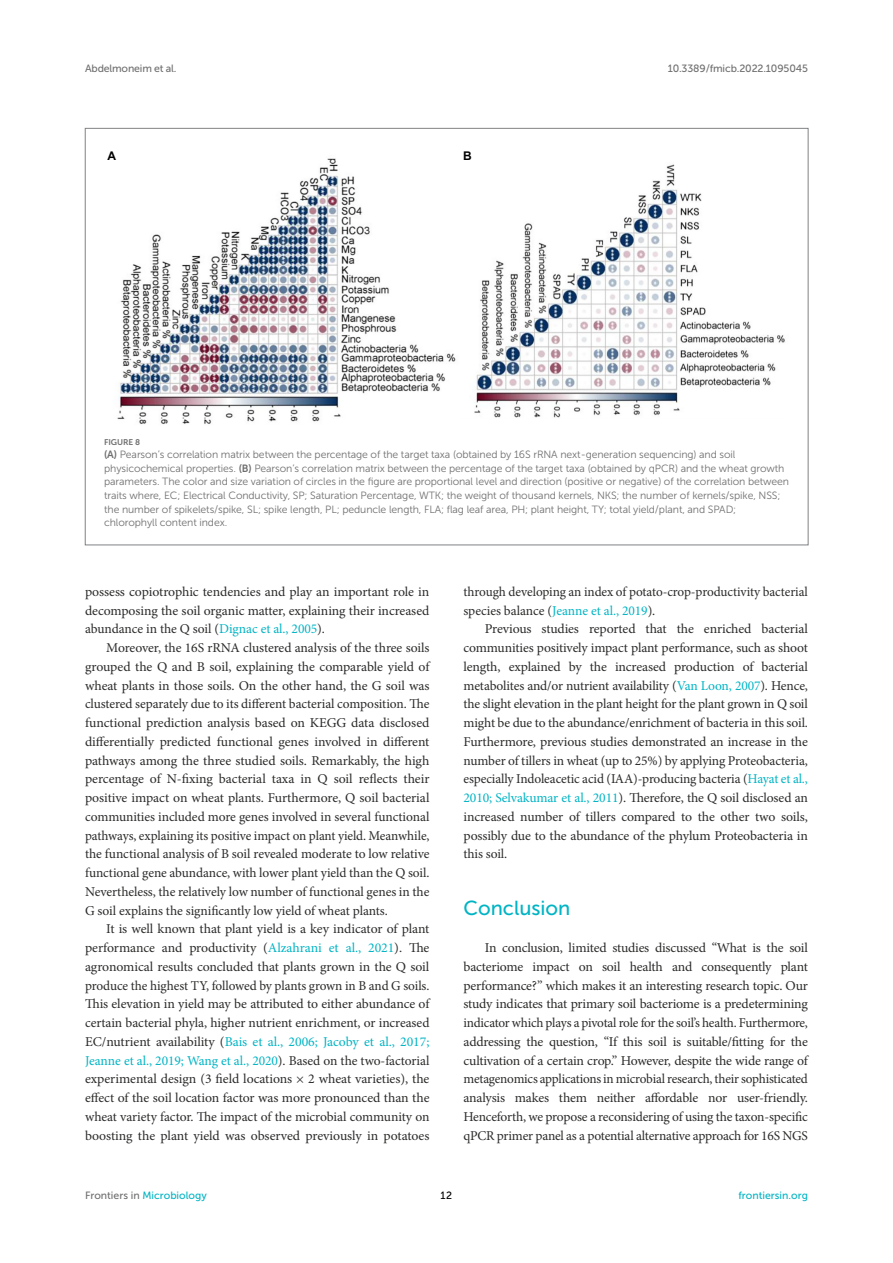
<style>
.page{position:relative;width:893px;height:1263px;background:#fff}
.page>*{position:absolute;margin:0;border:0;box-sizing:border-box;transform-origin:0 0}
.HEAD_1{font:20.25px "Museo Sans 500";color:#00b4c4}
.TEXT{font:13.5px/18.8px "Minion Pro";letter-spacing:-.005em;color:#2b2b2a;text-align:justify}
.TEXT_FLUSH{font:13.5px/18.8px "Minion Pro";letter-spacing:-.02em;color:#2b2b2a;text-align:justify}
.t1{font:700 12px "Arial";color:#000}
.FIG_LEG{font:10.5px/13.5px "Museo Sans 300";letter-spacing:-.01em;color:#706f70}
.t2{font:10.5px "Museo Sans 500";letter-spacing:-.015em;color:#706f70}
.t3{font:10.5px "Museo Sans 500";color:#00b4c4}
.t4{font:10.5px "Museo Sans 500";color:#000}
.FIG_HD{font:8.25px "Museo Sans 700";letter-spacing:-.01em;color:#706f70}
.s1{font-family:"Museo Sans 700"}
.s2{color:#00b4c4}
.s3{color:#706f70}
</style>
<div class="page">
<img style="left:117px;top:158px;width:668px;height:266px">
<p class="t2" style="left:85px;top:63px;width:93px">Abdelmoneim et al.</p>
<p class="t2" style="left:668px;top:63px;width:142px">10.3389/fmicb.2022.1095045</p>
<p class="t1" style="left:108px;top:147px;width:10px">A</p>
<p class="t1" style="left:463px;top:147px;width:10px">B</p>
<p class="FIG_HD" style="left:104px;top:437px;width:37px">FIGURE 8</p>
<p class="FIG_LEG" style="left:104px;top:448px;width:686px"><span class="s1">(A)</span> Pearson’s correlation matrix between the percentage of the target taxa (obtained by 16S rRNA next-generation sequencing) and soil physicochemical properties. <span class="s1">(B)</span> Pearson’s correlation matrix between the percentage of the target taxa (obtained by qPCR) and the wheat growth parameters. The color and size variation of circles in the figure are proportional level and direction (positive or negative) of the correlation between traits where, EC; Electrical Conductivity, SP; Saturation Percentage, WTK; the weight of thousand kernels, NKS; the number of kernels/spike, NSS; the number of spikelets/spike, SL; spike length, PL; peduncle length, FLA; flag leaf area, PH; plant height, TY; total yield/plant, and SPAD; chlorophyll content index.</p>
<p class="TEXT" style="left:85px;top:582px;width:346px">possess copiotrophic tendencies and play an important role in decomposing the soil organic matter, explaining their increased abundance in the Q soil (<span class="s2">Dignac et al., 2005</span>).</p>
<p class="TEXT" style="left:85px;top:638px;width:346px;text-indent:21px">Moreover, the 16S rRNA clustered analysis of the three soils grouped the Q and B soil, explaining the comparable yield of wheat plants in those soils. On the other hand, the G soil was clustered separately due to its different bacterial composition. The functional prediction analysis based on KEGG data disclosed differentially predicted functional genes involved in different pathways among the three studied soils. Remarkably, the high percentage of N-fixing bacterial taxa in Q soil reflects their positive impact on wheat plants. Furthermore, Q soil bacterial communities included more genes involved in several functional pathways, explaining its positive impact on plant yield. Meanwhile, the functional analysis of B soil revealed moderate to low relative functional gene abundance, with lower plant yield than the Q soil.<br>Nevertheless, the relatively low number of functional genes in the G soil explains the significantly low yield of wheat plants.</p>
<p class="TEXT" style="left:85px;top:920px;width:346px;text-indent:21px">It is well known that plant yield is a key indicator of plant performance and productivity (<span class="s2">Alzahrani et al., 2021</span>). The agronomical results concluded that plants grown in the Q soil produce the highest TY, followed by plants grown in B and G soils.<br>This elevation in yield may be attributed to either abundance of certain bacterial phyla, higher nutrient enrichment, or increased EC/nutrient availability (<span class="s2">Bais et al., 2006; Jacoby et al., 2017; Jeanne et al., 2019; Wang et al., 2020</span>). Based on the two-factorial experimental design (3 field locations × 2 wheat varieties), the effect of the soil location factor was more pronounced than the wheat variety factor. The impact of the microbial community on boosting the plant yield was observed previously in potatoes</p>
<p class="TEXT" style="left:463px;top:582px;width:346px">through developing an index of potato-crop-productivity bacterial species balance (<span class="s2">Jeanne et al., 2019</span>).</p>
<p class="TEXT" style="left:463px;top:620px;width:346px;text-indent:21px">Previous studies reported that the enriched bacterial communities positively impact plant performance, such as shoot length, explained by the increased production of bacterial metabolites and/or nutrient availability (<span class="s2">Van Loon, 2007</span>). Hence, the slight elevation in the plant height for the plant grown in Q soil might be due to the abundance/enrichment of bacteria in this soil.<br>Furthermore, previous studies demonstrated an increase in the number of tillers in wheat (up to 25%) by applying Proteobacteria, especially Indoleacetic acid (IAA)-producing bacteria (<span class="s2">Hayat et al., 2010; Selvakumar et al., 2011</span>). Therefore, the Q soil disclosed an increased number of tillers compared to the other two soils, possibly due to the abundance of the phylum Proteobacteria in this soil.</p>
<p class="HEAD_1" style="left:463px;top:896px;width:108px">Conclusion</p>
<p class="TEXT_FLUSH" style="left:463px;top:938px;width:346px;text-indent:21px">In conclusion, limited studies discussed “What is the soil bacteriome impact on soil health and consequently plant performance?” which makes it an interesting research topic. Our study indicates that primary soil bacteriome is a predetermining indicator which plays a pivotal role for the soil’s health. Furthermore, addressing the question, “If this soil is suitable/fitting for the cultivation of a certain crop.” However, despite the wide range of metagenomics applications in microbial research, their sophisticated analysis makes them neither affordable nor user-friendly.<br>Henceforth, we propose a reconsidering of using the taxon-specific qPCR primer panel as a potential alternative approach for 16S NGS</p>
<p class="t3" style="left:85px;top:1190px;width:123px"><span class="s3">Frontiers in</span> Microbiology</p>
<p class="t4" style="left:441px;top:1190px;width:13px">12</p>
<p class="t3" style="left:738px;top:1190px;width:71px">frontiersin.org</p>
</div>
